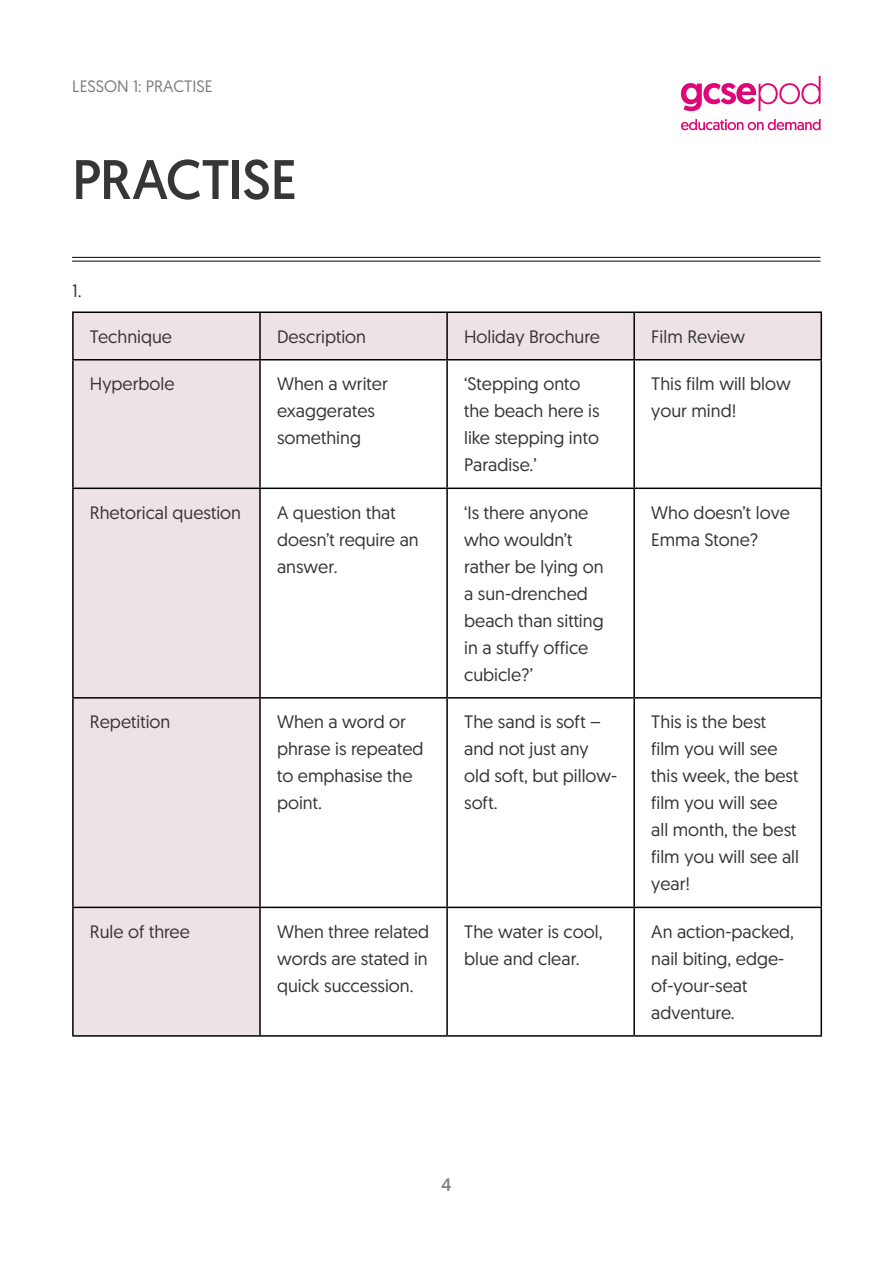
<style>
.page{position:relative;width:893px;height:1263px;background:#fff}
.page>*{position:absolute;margin:0;border:0;box-sizing:border-box;transform-origin:0 0}
.t1{font:55.5px "Geomanist";letter-spacing:-.01em;color:#383635}
.t2{font:18px/27px "Geomanist";color:#383635}
.t3{font:18px "Geomanist";color:#827d7c}
.t4{font:16.5px "Geomanist";color:#827d7c}
</style>
<div class="page">
<svg style="left:681px;top:119px;width:140px;height:11px"></svg>
<svg style="left:681px;top:76px;width:140px;height:35px"></svg>
<hr style="left:72px;top:257px;width:748px;height:1px;background:#000">
<hr style="left:72px;top:261px;width:748px;height:1px;background:#000">
<svg style="left:74px;top:313px;width:746px;height:722px"></svg>
<hr style="left:72px;top:311px;width:188px;height:2px;background:#000">
<hr style="left:72px;top:313px;width:2px;height:46px;background:#000">
<hr style="left:260px;top:311px;width:187px;height:2px;background:#000">
<hr style="left:259px;top:313px;width:2px;height:46px;background:#000">
<hr style="left:447px;top:311px;width:187px;height:2px;background:#000">
<hr style="left:446px;top:313px;width:2px;height:46px;background:#000">
<hr style="left:634px;top:311px;width:188px;height:2px;background:#000">
<hr style="left:633px;top:313px;width:2px;height:46px;background:#000">
<hr style="left:820px;top:313px;width:2px;height:46px;background:#000">
<hr style="left:72px;top:359px;width:188px;height:1px;background:#000">
<hr style="left:72px;top:360px;width:2px;height:127px;background:#000">
<hr style="left:260px;top:359px;width:187px;height:1px;background:#000">
<hr style="left:259px;top:360px;width:2px;height:127px;background:#000">
<hr style="left:447px;top:359px;width:187px;height:1px;background:#000">
<hr style="left:446px;top:360px;width:2px;height:127px;background:#000">
<hr style="left:634px;top:359px;width:188px;height:1px;background:#000">
<hr style="left:633px;top:360px;width:2px;height:127px;background:#000">
<hr style="left:820px;top:360px;width:2px;height:127px;background:#000">
<hr style="left:72px;top:487px;width:188px;height:2px;background:#000">
<hr style="left:72px;top:489px;width:2px;height:208px;background:#000">
<hr style="left:260px;top:487px;width:187px;height:2px;background:#000">
<hr style="left:259px;top:489px;width:2px;height:208px;background:#000">
<hr style="left:447px;top:487px;width:187px;height:2px;background:#000">
<hr style="left:446px;top:489px;width:2px;height:208px;background:#000">
<hr style="left:634px;top:487px;width:188px;height:2px;background:#000">
<hr style="left:633px;top:489px;width:2px;height:208px;background:#000">
<hr style="left:820px;top:489px;width:2px;height:208px;background:#000">
<hr style="left:72px;top:697px;width:188px;height:2px;background:#000">
<hr style="left:72px;top:699px;width:2px;height:208px;background:#000">
<hr style="left:260px;top:697px;width:187px;height:2px;background:#000">
<hr style="left:259px;top:699px;width:2px;height:208px;background:#000">
<hr style="left:447px;top:697px;width:187px;height:2px;background:#000">
<hr style="left:446px;top:699px;width:2px;height:208px;background:#000">
<hr style="left:634px;top:697px;width:188px;height:2px;background:#000">
<hr style="left:633px;top:699px;width:2px;height:208px;background:#000">
<hr style="left:820px;top:699px;width:2px;height:208px;background:#000">
<hr style="left:72px;top:907px;width:188px;height:1px;background:#000">
<hr style="left:72px;top:908px;width:2px;height:127px;background:#000">
<hr style="left:260px;top:907px;width:187px;height:1px;background:#000">
<hr style="left:259px;top:908px;width:2px;height:127px;background:#000">
<hr style="left:447px;top:907px;width:187px;height:1px;background:#000">
<hr style="left:446px;top:908px;width:2px;height:127px;background:#000">
<hr style="left:634px;top:907px;width:188px;height:1px;background:#000">
<hr style="left:633px;top:908px;width:2px;height:127px;background:#000">
<hr style="left:820px;top:908px;width:2px;height:127px;background:#000">
<hr style="left:72px;top:1035px;width:188px;height:2px;background:#000">
<hr style="left:260px;top:1035px;width:187px;height:2px;background:#000">
<hr style="left:447px;top:1035px;width:187px;height:2px;background:#000">
<hr style="left:634px;top:1035px;width:188px;height:2px;background:#000">
<p class="t4" style="left:72px;top:76px;width:142px">LESSON 1: PRACTISE</p>
<h1 class="t1" style="left:72px;top:144px;width:226px">PRACTISE</h1>
<p class="t2" style="left:72px;top:277px;width:11px">1.</p>
<p class="t2" style="left:90px;top:322px;width:84px">Technique</p>
<p class="t2" style="left:277px;top:322px;width:91px">Description</p>
<p class="t2" style="left:464px;top:322px;width:137px">Holiday Brochure</p>
<p class="t2" style="left:651px;top:322px;width:95px">Film Review</p>
<p class="t2" style="left:90px;top:370px;width:86px">Hyperbole</p>
<p class="t2" style="left:277px;top:370px;width:112px">When a writer exaggerates something</p>
<p class="t2" style="left:464px;top:370px;width:137px">‘Stepping onto the beach here is like stepping into<br>Paradise.’</p>
<p class="t2" style="left:651px;top:370px;width:141px">This film will blow your mind!</p>
<p class="t2" style="left:90px;top:498px;width:153px">Rhetorical question</p>
<p class="t2" style="left:277px;top:498px;width:143px">A question that doesn’t require an answer.</p>
<p class="t2" style="left:464px;top:498px;width:141px">‘Is there anyone who wouldn’t rather be lying on a sun-drenched beach than sitting in a stuffy office cubicle?’</p>
<p class="t2" style="left:651px;top:498px;width:140px">Who doesn’t love<br>Emma Stone?</p>
<p class="t2" style="left:90px;top:708px;width:82px">Repetition</p>
<p class="t2" style="left:277px;top:708px;width:148px">When a word or phrase is repeated to emphasise the point.</p>
<p class="t2" style="left:464px;top:708px;width:155px">The sand is soft – and not just any old soft, but pillow&shy;soft.</p>
<p class="t2" style="left:651px;top:708px;width:149px">This is the best film you will see this week, the best film you will see<br>all month, the best film you will see all year!</p>
<p class="t2" style="left:90px;top:917px;width:101px">Rule of three</p>
<p class="t2" style="left:277px;top:917px;width:154px;text-align:justify">When three related words are stated in quick succession.</p>
<p class="t2" style="left:464px;top:917px;width:140px">The water is cool, blue and clear.</p>
<p class="t2" style="left:651px;top:917px;width:144px">An action-packed, nail biting, edge&shy;of-your-seat adventure.</p>
<p class="t3" style="left:441px;top:1172px;width:12px">4</p>
</div>
